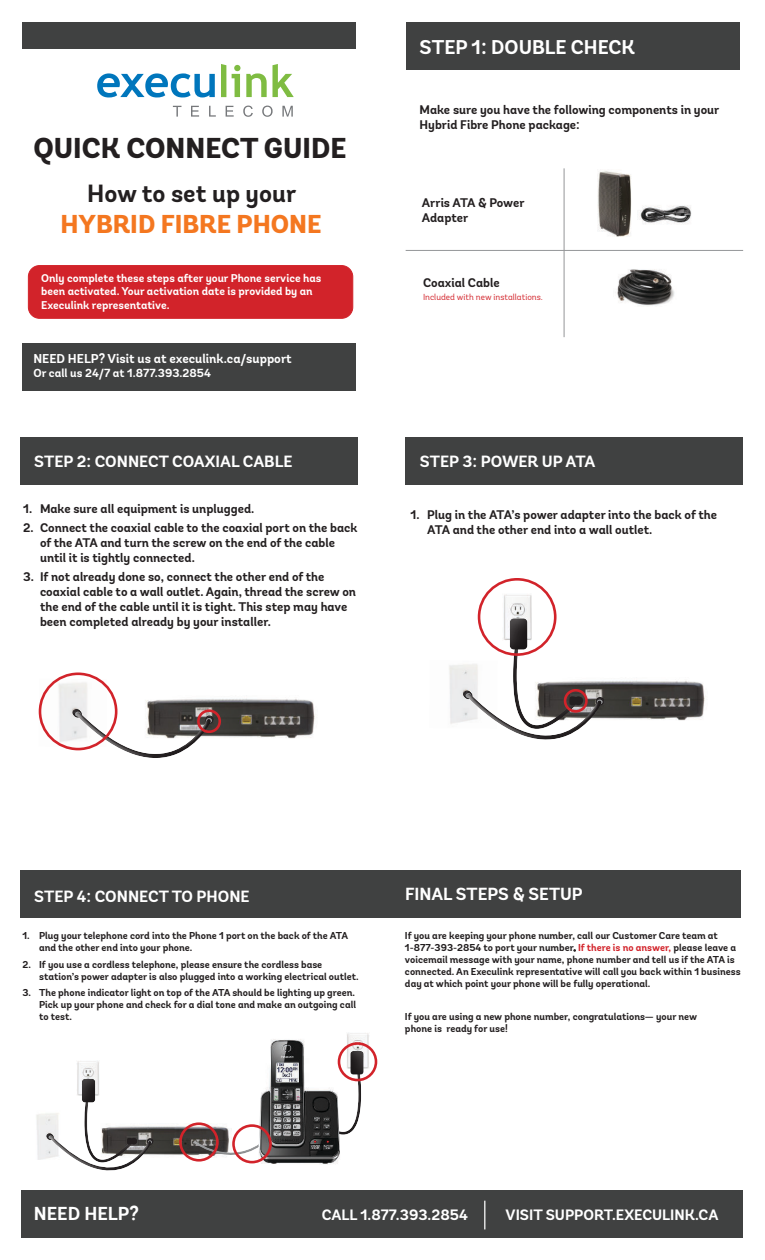
<style>
.page{position:relative;width:765px;height:1260px;background:#fff}
.page>*{position:absolute;margin:0;border:0;box-sizing:border-box;transform-origin:0 0}
.t1{font:800 28.75px "Andes";color:#231f20}
.t2{font:800 25.88px "Andes";color:#f47720}
.t3{font:700 24.88px "Andes";color:#231f20}
.t4{font:700 19.88px "Andes";color:#fff}
.t5{font:700 18.75px "Andes";color:#fff}
.t6{font:700 17.5px "Andes";color:#fff}
.t7{font:700 16.25px "Andes";color:#fff}
.t8{font:700 15px "Andes";color:#fff}
.t9{font:700 12.75px "Andes";color:#fff}
.t10{font:700 12.5px/15px "Andes";color:#231f20}
.t11{font:700 11.75px "Andes";color:#fff}
.t12{font:700 11.25px/13.5px "Andes";color:#fff}
.t13{font:700 10px/12px "Andes";color:#231f20}
.t14{font:8.75px "Andes";color:#d2232a}
.s1{color:#d2232a}
</style>
<div class="page">
<img style="left:219px;top:698px;width:96px;height:41px">
<img style="left:609px;top:680px;width:96px;height:41px">
<img style="left:157px;top:1125px;width:70px;height:34px">
<svg style="left:97px;top:73px;width:118px;height:24px"></svg>
<svg style="left:232px;top:65px;width:8px;height:32px"></svg>
<svg style="left:246px;top:64px;width:48px;height:33px"></svg>
<svg style="left:221px;top:64px;width:5px;height:33px"></svg>
<svg style="left:173px;top:106px;width:8px;height:11px"></svg>
<svg style="left:191px;top:106px;width:8px;height:11px"></svg>
<svg style="left:209px;top:106px;width:7px;height:11px"></svg>
<svg style="left:226px;top:106px;width:8px;height:11px"></svg>
<svg style="left:243px;top:106px;width:10px;height:11px"></svg>
<svg style="left:262px;top:106px;width:11px;height:11px"></svg>
<svg style="left:282px;top:106px;width:11px;height:11px"></svg>
<div style="left:23px;top:343px;width:333px;height:48px;background:#404141"></div>
<div style="left:406px;top:23px;width:334px;height:47px;background:#404141"></div>
<div style="left:23px;top:22px;width:333px;height:27px;background:#404141"></div>
<div style="left:28px;top:266px;width:325px;height:52px;background:#d2232a;border-radius:11px"></div>
<div style="left:28px;top:265px;width:325px;height:54px;border:1px solid #d2232a;border-radius:11px"></div>
<hr style="left:406px;top:250px;width:337px;height:1px;background:#949698">
<hr style="left:564px;top:168px;width:1px;height:169px;background:#949698">
<img style="left:598px;top:171px;width:34px;height:66px">
<img style="left:639px;top:205px;width:53px;height:19px">
<div style="left:20px;top:438px;width:338px;height:47px;background:#404141"></div>
<div style="left:405px;top:438px;width:338px;height:47px;background:#404141"></div>
<div style="left:20px;top:870px;width:720px;height:48px;background:#404141"></div>
<div style="left:21px;top:1190px;width:721px;height:47px;background:#404141"></div>
<svg style="left:484px;top:1201px;width:1px;height:28px"></svg>
<img style="left:615px;top:269px;width:60px;height:37px">
<img style="left:39px;top:679px;width:34px;height:68px">
<img style="left:449px;top:664px;width:15px;height:60px">
<img style="left:36px;top:1113px;width:11px;height:47px">
<div style="left:463px;top:691px;width:8px;height:6px;border:1px solid #231f20;border-radius:50%"></div>
<svg style="left:73px;top:676px;width:146px;height:82px"></svg>
<img style="left:503px;top:594px;width:29px;height:46px">
<div style="left:511px;top:639px;width:69px;height:86px;background:#fff"></div>
<svg style="left:464px;top:642px;width:145px;height:98px"></svg>
<div style="left:564px;top:689px;width:24px;height:24px;border:3px solid #d2232a;border-radius:50%"></div>
<div style="left:478px;top:578px;width:79px;height:78px;border:3px solid #d2232a;border-radius:50%"></div>
<svg style="left:509px;top:616px;width:20px;height:34px"></svg>
<img style="left:77px;top:1061px;width:22px;height:35px">
<svg style="left:47px;top:1103px;width:110px;height:68px"></svg>
<svg style="left:82px;top:1077px;width:15px;height:26px"></svg>
<img style="left:346px;top:1033px;width:23px;height:35px">
<svg style="left:341px;top:1069px;width:20px;height:66px"></svg>
<svg style="left:349px;top:1049px;width:15px;height:26px"></svg>
<div style="left:197px;top:709px;width:24px;height:24px;border:3px solid #d2232a;border-radius:50%"></div>
<div style="left:39px;top:672px;width:78px;height:78px;border:3px solid #d2232a;border-radius:50%"></div>
<svg style="left:191px;top:1140px;width:2px;height:6px"></svg>
<svg style="left:194px;top:1128px;width:52px;height:3px"></svg>
<svg style="left:194px;top:1131px;width:64px;height:25px"></svg>
<img style="left:258px;top:1039px;width:83px;height:126px">
<div style="left:179px;top:1122px;width:40px;height:40px;border:3px solid #d2232a;border-radius:50%"></div>
<div style="left:232px;top:1124px;width:40px;height:39px;border:3px solid #d2232a;border-radius:50%"></div>
<div style="left:338px;top:1042px;width:39px;height:39px;border:3px solid #d2232a;border-radius:50%"></div>
<h3 class="t4" style="left:420px;top:35px;width:217px">STEP 1: DOUBLE CHECK</h3>
<h1 class="t1" style="left:34px;top:138px;width:314px">QUICK CONNECT GUIDE</h1>
<h3 class="t3" style="left:87px;top:179px;width:211px">How to set up your</h3>
<h2 class="t2" style="left:60px;top:209px;width:263px">HYBRID FIBRE PHONE</h2>
<p class="t12" style="left:41px;top:271px;width:282px">Only complete these steps after your Phone service has been activated. Your activation date is provided by an<br>Execulink representative.</p>
<p class="t9" style="left:33px;top:351px;width:260px">NEED HELP? Visit us at execulink.ca/support</p>
<p class="t11" style="left:33px;top:366px;width:179px">Or call us 24/7 at 1.877.393.2854</p>
<p class="t10" style="left:420px;top:103px;width:301px">Make sure you have the following components in your<br>Hybrid Fibre Phone package:</p>
<p class="t10" style="left:422px;top:195px;width:104px">Arris ATA &amp; Power<br>Adapter</p>
<p class="t10" style="left:423px;top:275px;width:78px">Coaxial Cable</p>
<p class="t14" style="left:423px;top:293px;width:121px">Included with new installations.</p>
<h3 class="t7" style="left:34px;top:452px;width:260px">STEP 2: CONNECT COAXIAL CABLE</h3>
<h3 class="t7" style="left:420px;top:452px;width:177px">STEP 3: POWER UP ATA</h3>
<p class="t10" style="left:23px;top:501px;width:233px">1. Make sure all equipment is unplugged.</p>
<p class="t10" style="left:40px;top:520px;width:319px;text-indent:-17px">2. Connect the coaxial cable to the coaxial port on the back of the ATA and turn the screw on the end of the cable until it is tightly connected.</p>
<p class="t10" style="left:40px;top:569px;width:318px;text-indent:-17px">3. If not already done so, connect the other end of the coaxial cable to a wall outlet. Again, thread the screw on the end of the cable until it is tight. This step may have been completed already by your installer.</p>
<p class="t10" style="left:427px;top:507px;width:291px;text-indent:-17px">1. Plug in the ATA’s power adapter into the back of the<br>ATA and the other end into a wall outlet.</p>
<h3 class="t7" style="left:34px;top:886px;width:217px">STEP 4: CONNECT TO PHONE</h3>
<p class="t13" style="left:39px;top:930px;width:310px;text-indent:-17px">1. Plug your telephone cord into the Phone 1 port on the back of the ATA and the other end into your phone.</p>
<p class="t13" style="left:39px;top:958px;width:321px;text-indent:-17px">2. If you use a cordless telephone, please ensure the cordless base station’s power adapter is also plugged into a working electrical outlet.</p>
<p class="t13" style="left:39px;top:986px;width:318px;text-align:justify;text-indent:-17px">3. The phone indicator light on top of the ATA should be lighting up green.<br>Pick up your phone and check for a dial tone and make an outgoing call to test.</p>
<h3 class="t6" style="left:405px;top:883px;width:179px">FINAL STEPS &amp; SETUP</h3>
<p class="t13" style="left:405px;top:930px;width:337px">If you are keeping your phone number, call our Customer Care team at 1-877-393-2854 to port your number. <span class="s1">If there is no answer,</span> please leave a voicemail message with your name, phone number and tell us if the ATA is connected. An Execulink representative will call you back within 1 business day at which point your phone will be fully operational.</p>
<p class="t13" style="left:405px;top:1010px;width:294px">If you are using a new phone number, congratulations— your new phone is ready for use!</p>
<h3 class="t5" style="left:34px;top:1203px;width:106px">NEED HELP?</h3>
<h3 class="t8" style="left:322px;top:1206px;width:148px">CALL 1.877.393.2854</h3>
<h3 class="t8" style="left:506px;top:1206px;width:214px">VISIT SUPPORT.EXECULINK.CA</h3>
</div>
